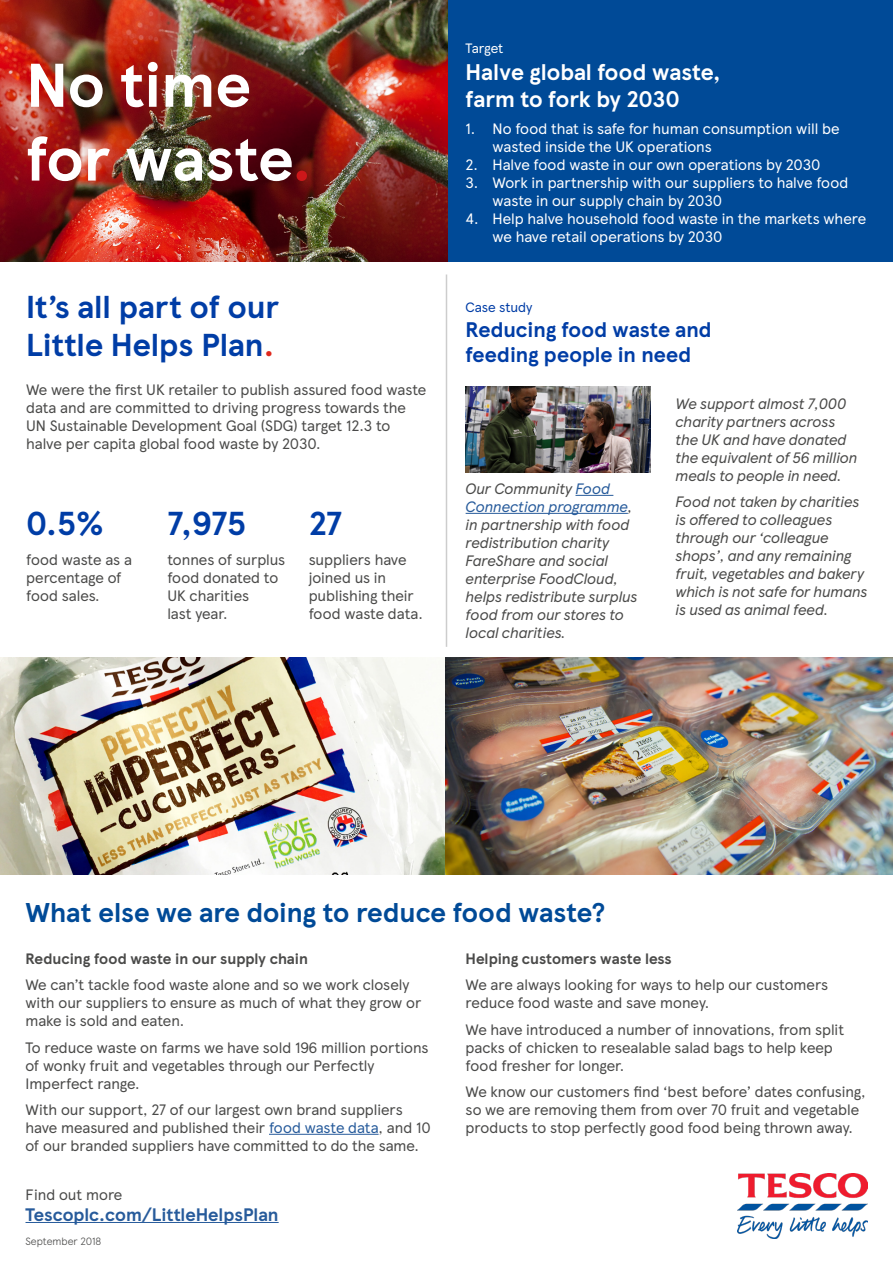
<style>
.page{position:relative;width:893px;height:1263px;background:#fff}
.page>*{position:absolute;margin:0;border:0;box-sizing:border-box;transform-origin:0 0}
.t1{font:700 61.5px/73.8px "TESCO Modern";letter-spacing:-.005em;color:#fff}
.t2{font:700 33px "TESCO Modern";color:#003da6}
.t3{font:700 31.5px/37.8px "TESCO Modern";color:#003da6}
.t4{font:700 27px "TESCO Modern";color:#004a97}
.t5{font:700 22.5px/27px "TESCO Modern";letter-spacing:-.005em;color:#fff}
.t6{font:700 21px/25.2px "TESCO Modern";color:#003da6}
.t7{font:700 18px "TESCO Modern";color:#275b9b}
.t8{font:15px/18px "TESCO Modern";color:#4a4a49}
.t9{font:italic 15px/18px "TESCO Modern";color:#4a4a49}
.t10{font:15px/18px "TESCO Modern";letter-spacing:-.005em;color:#fff}
.t11{font:700 15px "TESCO Modern";color:#4a4a49}
.t12{font:13.5px "TESCO Modern";color:#003da6}
.t13{font:13.5px "TESCO Modern";color:#fff}
.t14{font:300 10.5px "TESCO Modern";color:#4a4a49}
.s1{color:#cd171a}
.s2{color:#df271c}
.s3{color:#275b9b}
</style>
<div class="page">
<div style="left:447px;top:0;width:446px;height:261px;background:#004a97"></div>
<img style="left:0;top:0;width:447px;height:261px">
<hr style="left:575px;top:495px;width:38px;height:1px;background:#275b9b">
<hr style="left:466px;top:513px;width:162px;height:1px;background:#275b9b">
<hr style="left:446px;top:274px;width:1px;height:373px;background:#cdcdcd">
<img style="left:738px;top:1174px;width:129px;height:65px">
<img style="left:0;top:658px;width:893px;height:217px">
<img style="left:466px;top:386px;width:185px;height:86px">
<hr style="left:269px;top:1134px;width:110px;height:1px;background:#275b9b">
<hr style="left:26px;top:1222px;width:253px;height:1px;background:#275b9b">
<h1 class="t1" style="left:26px;top:45px;width:287px">No time for waste<span class="s1">.</span></h1>
<h3 class="t3" style="left:26px;top:287px;width:254px">It’s all part of our<br>Little Helps Plan<span class="s2">.</span></h3>
<p class="t8" style="left:26px;top:380px;width:402px">We were the first UK retailer to publish assured food waste data and are committed to driving progress towards the UN Sustainable Development Goal (SDG) target 12.3 to halve per capita global food waste by 2030.</p>
<h2 class="t2" style="left:26px;top:498px;width:79px">0.5%</h2>
<p class="t8" style="left:26px;top:550px;width:107px">food waste as a percentage of food sales.</p>
<h2 class="t2" style="left:167px;top:498px;width:81px">7,975</h2>
<p class="t8" style="left:167px;top:550px;width:119px">tonnes of surplus food donated to<br>UK charities<br>last year.</p>
<h2 class="t2" style="left:309px;top:498px;width:35px">27</h2>
<p class="t8" style="left:309px;top:550px;width:116px">suppliers have joined us in publishing their food waste data.</p>
<p class="t13" style="left:466px;top:38px;width:39px">Target</p>
<h3 class="t5" style="left:466px;top:58px;width:256px">Halve global food waste, farm to fork by 2030</h3>
<p class="t10" style="left:493px;top:119px;width:349px;text-indent:-27px">1. No food that is safe for human consumption will be wasted inside the UK operations</p>
<p class="t10" style="left:466px;top:155px;width:356px">2. Halve food waste in our own operations by 2030</p>
<p class="t10" style="left:493px;top:173px;width:357px;text-indent:-27px">3. Work in partnership with our suppliers to halve food waste in our supply chain by 2030</p>
<p class="t10" style="left:493px;top:209px;width:375px;text-indent:-27px">4. Help halve household food waste in the markets where we have retail operations by 2030</p>
<p class="t12" style="left:466px;top:297px;width:68px">Case study</p>
<h3 class="t6" style="left:466px;top:316px;width:248px">Reducing food waste and feeding people in need</h3>
<p class="t9" style="left:466px;top:479px;width:173px">Our Community <span class="s3">Food<br>Connection programme</span>, in partnership with food redistribution charity<br>FareShare and social enterprise FoodCloud, helps redistribute surplus food from our stores to local charities.</p>
<p class="t9" style="left:676px;top:393px;width:183px">We support almost 7,000 charity partners across the UK and have donated the equivalent of 56 million meals to people in need.</p>
<p class="t9" style="left:676px;top:492px;width:193px">Food not taken by charities is offered to colleagues through our ‘colleague shops’, and any remaining fruit, vegetables and bakery which is not safe for humans is used as animal feed.</p>
<h3 class="t4" style="left:26px;top:891px;width:581px">What else we are doing to reduce food waste?</h3>
<p class="t11" style="left:26px;top:947px;width:284px">Reducing food waste in our supply chain</p>
<p class="t8" style="left:26px;top:975px;width:397px">We can’t tackle food waste alone and so we work closely with our suppliers to ensure as much of what they grow or make is sold and eaten.</p>
<p class="t8" style="left:26px;top:1037px;width:404px">To reduce waste on farms we have sold 196 million portions of wonky fruit and vegetables through our Perfectly<br>Imperfect range.</p>
<p class="t8" style="left:26px;top:1100px;width:407px">With our support, 27 of our largest own brand suppliers have measured and published their <span class="s3">food waste data</span>, and 10 of our branded suppliers have committed to do the same.</p>
<p class="t8" style="left:26px;top:1184px;width:98px">Find out more</p>
<p class="t7" style="left:26px;top:1201px;width:255px">Tescoplc.com/LittleHelpsPlan</p>
<p class="t14" style="left:26px;top:1233px;width:77px">September 2018</p>
<p class="t11" style="left:466px;top:947px;width:208px">Helping customers waste less</p>
<p class="t8" style="left:466px;top:975px;width:364px">We are always looking for ways to help our customers reduce food waste and save money.</p>
<p class="t8" style="left:466px;top:1019px;width:380px">We have introduced a number of innovations, from split packs of chicken to resealable salad bags to help keep food fresher for longer.</p>
<p class="t8" style="left:466px;top:1082px;width:402px">We know our customers find ‘best before’ dates confusing, so we are removing them from over 70 fruit and vegetable products to stop perfectly good food being thrown away.</p>
</div>
